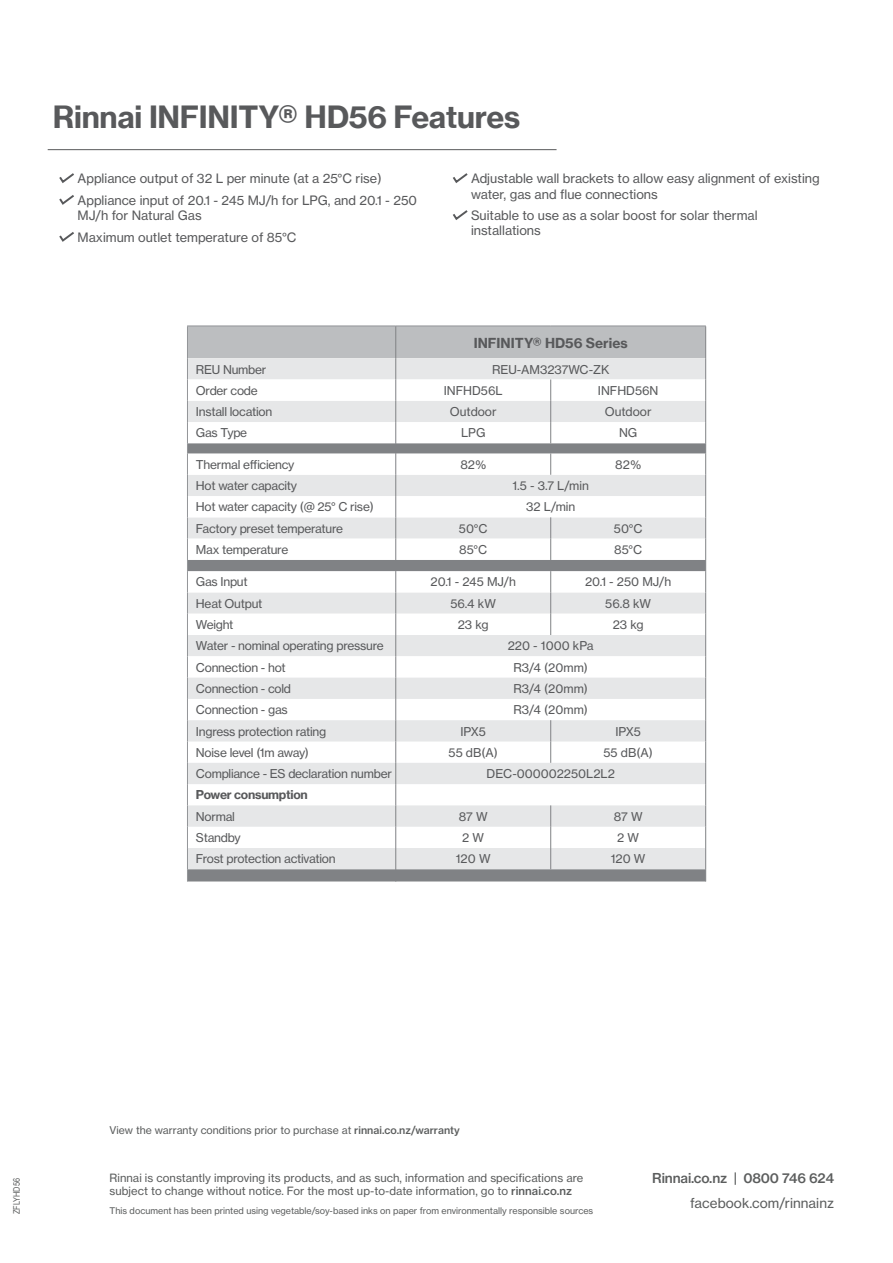
<style>
.page{position:relative;width:893px;height:1263px;background:#fff}
.page>*{position:absolute;margin:0;border:0;box-sizing:border-box;transform-origin:0 0}
.t1{font:30px "N Haas Grotesk TX Pro 75 Bd";letter-spacing:-.01em;color:#58595b}
.t2{font:13.5px "N Haas Grotesk TX Pro 65 Md";letter-spacing:-.01em;color:#5b5d5d}
.t3{font:13.5px "N Haas Grotesk TX Pro 55 Rg";letter-spacing:.005em;color:#5b5d5d}
.t4{font:13.5px "N Haas Grotesk TX Pro 75 Bd";color:#58595b}
.t5{font:12.75px/21.8px "N Haas Grotesk TX Pro 55 Rg";color:#58595b}
.t6{font:12px "N Haas Grotesk TX Pro 55 Rg";letter-spacing:-.02em;color:#58595b}
.t7{font:12px "N Haas Grotesk TX Pro 55 Rg";color:#58595b}
.t8{font:12px "N Haas Grotesk TX Pro 75 Bd";letter-spacing:-.02em;color:#58595b}
.t9{font:11.25px/13.5px "N Haas Grotesk TX Pro 55 Rg";letter-spacing:.005em;color:#5b5d5d}
.t10{font:10.5px "N Haas Grotesk TX Pro 55 Rg";letter-spacing:.005em;color:#5b5d5d}
.t11{font:9px "N Haas Grotesk TX Pro 55 Rg";color:#5b5d5d}
.t12{font:9px "Arial Narrow";color:#5b5d5d}
.s1{font-family:"N Haas Grotesk TX Pro 65 Md"}
</style>
<div class="page">
<svg style="left:59px;top:173px;width:15px;height:10px"></svg>
<svg style="left:59px;top:195px;width:15px;height:10px"></svg>
<svg style="left:59px;top:232px;width:15px;height:10px"></svg>
<svg style="left:453px;top:173px;width:15px;height:10px"></svg>
<svg style="left:453px;top:210px;width:15px;height:10px"></svg>
<hr style="left:48px;top:149px;width:509px;height:1px;background:#58595b">
<svg style="left:187px;top:326px;width:519px;height:555px"></svg>
<h1 class="t1" style="left:53px;top:98px;width:469px">Rinnai INFINITY® HD56 Features</h1>
<p class="t5" style="left:78px;top:168px;width:341px">Appliance output of 32 L per minute (at a 25°C rise)<br>Appliance input of 20.1 - 245 MJ/h for LPG, and 20.1 - 250</p>
<p class="t5" style="left:78px;top:205px;width:221px">MJ/h for Natural Gas<br>Maximum outlet temperature of 85°C</p>
<p class="t5" style="left:471px;top:171px;width:350px;line-height:15.3px">Adjustable wall brackets to allow easy alignment of existing water, gas and flue connections</p>
<p class="t5" style="left:471px;top:208px;width:288px;line-height:15.3px">Suitable to use as a solar boost for solar thermal installations</p>
<p class="t4" style="left:474px;top:334px;width:155px">INFINITY® HD56 Series</p>
<p class="t6" style="left:196px;top:362px;width:72px">REU Number</p>
<p class="t7" style="left:492px;top:362px;width:119px">REU-AM3237WC-ZK</p>
<p class="t6" style="left:196px;top:383px;width:63px">Order code</p>
<p class="t7" style="left:444px;top:383px;width:60px">INFHD56L</p>
<p class="t7" style="left:598px;top:383px;width:62px">INFHD56N</p>
<p class="t6" style="left:196px;top:404px;width:78px">Install location</p>
<p class="t7" style="left:450px;top:404px;width:48px">Outdoor</p>
<p class="t7" style="left:605px;top:404px;width:48px">Outdoor</p>
<p class="t6" style="left:196px;top:426px;width:53px">Gas Type</p>
<p class="t6" style="left:461px;top:426px;width:26px">LPG</p>
<p class="t6" style="left:619px;top:426px;width:20px">NG</p>
<p class="t6" style="left:196px;top:457px;width:100px">Thermal efficiency</p>
<p class="t6" style="left:460px;top:457px;width:27px">82%</p>
<p class="t6" style="left:615px;top:457px;width:27px">82%</p>
<p class="t6" style="left:196px;top:478px;width:103px">Hot water capacity</p>
<p class="t6" style="left:512px;top:478px;width:78px">1.5 - 3.7 L/min</p>
<p class="t6" style="left:196px;top:500px;width:179px">Hot water capacity (@ 25° C rise)</p>
<p class="t6" style="left:526px;top:500px;width:51px">32 L/min</p>
<p class="t6" style="left:196px;top:521px;width:149px">Factory preset temperature</p>
<p class="t6" style="left:459px;top:521px;width:30px">50°C</p>
<p class="t6" style="left:614px;top:521px;width:30px">50°C</p>
<p class="t6" style="left:196px;top:542px;width:94px">Max temperature</p>
<p class="t6" style="left:459px;top:542px;width:29px">85°C</p>
<p class="t6" style="left:614px;top:542px;width:29px">85°C</p>
<p class="t6" style="left:196px;top:575px;width:53px">Gas Input</p>
<p class="t6" style="left:430px;top:575px;width:87px">20.1 - 245 MJ/h</p>
<p class="t6" style="left:585px;top:575px;width:88px">20.1 - 250 MJ/h</p>
<p class="t6" style="left:196px;top:596px;width:68px">Heat Output</p>
<p class="t6" style="left:450px;top:596px;width:47px">56.4 kW</p>
<p class="t6" style="left:605px;top:596px;width:47px">56.8 kW</p>
<p class="t6" style="left:196px;top:617px;width:39px">Weight</p>
<p class="t6" style="left:458px;top:617px;width:33px">23 kg</p>
<p class="t6" style="left:613px;top:617px;width:33px">23 kg</p>
<p class="t6" style="left:196px;top:639px;width:189px">Water - nominal operating pressure</p>
<p class="t7" style="left:508px;top:639px;width:87px">220 - 1000 kPa</p>
<p class="t6" style="left:196px;top:660px;width:91px">Connection - hot</p>
<p class="t6" style="left:513px;top:660px;width:76px">R3/4 (20mm)</p>
<p class="t6" style="left:196px;top:681px;width:97px">Connection - cold</p>
<p class="t6" style="left:513px;top:681px;width:76px">R3/4 (20mm)</p>
<p class="t6" style="left:196px;top:702px;width:93px">Connection - gas</p>
<p class="t6" style="left:513px;top:702px;width:76px">R3/4 (20mm)</p>
<p class="t6" style="left:196px;top:724px;width:132px">Ingress protection rating</p>
<p class="t6" style="left:460px;top:724px;width:27px">IPX5</p>
<p class="t6" style="left:615px;top:724px;width:27px">IPX5</p>
<p class="t6" style="left:196px;top:745px;width:115px">Noise level (1m away)</p>
<p class="t6" style="left:449px;top:745px;width:51px">55 dB(A)</p>
<p class="t6" style="left:604px;top:745px;width:51px">55 dB(A)</p>
<p class="t6" style="left:196px;top:766px;width:197px">Compliance - ES declaration number</p>
<p class="t7" style="left:487px;top:766px;width:130px">DEC-000002250L2L2</p>
<p class="t8" style="left:196px;top:787px;width:113px">Power consumption</p>
<p class="t6" style="left:196px;top:809px;width:41px">Normal</p>
<p class="t6" style="left:459px;top:809px;width:30px">87 W</p>
<p class="t6" style="left:614px;top:809px;width:30px">87 W</p>
<p class="t6" style="left:196px;top:830px;width:46px">Standby</p>
<p class="t6" style="left:462px;top:830px;width:23px">2 W</p>
<p class="t6" style="left:617px;top:830px;width:23px">2 W</p>
<p class="t6" style="left:196px;top:852px;width:141px">Frost protection activation</p>
<p class="t6" style="left:456px;top:852px;width:36px">120 W</p>
<p class="t6" style="left:611px;top:852px;width:36px">120 W</p>
<p class="t12" style="left:10px;top:1214px;width:38px;rotate:-90deg">ZFLYHD56</p>
<p class="t10" style="left:110px;top:1123px;width:352px">View the warranty conditions prior to purchase at <span class="s1">rinnai.co.nz/warranty</span></p>
<p class="t9" style="left:110px;top:1171px;width:475px">Rinnai is constantly improving its products, and as such, information and specifications are subject to change without notice. For the most up-to-date information, go to <span class="s1">rinnai.co.nz</span></p>
<p class="t11" style="left:110px;top:1205px;width:485px">This document has been printed using vegetable/soy-based inks on paper from environmentally responsible sources</p>
<p class="t2" style="left:652px;top:1170px;width:183px">Rinnai.co.nz | 0800 746 624</p>
<p class="t3" style="left:690px;top:1194px;width:145px">facebook.com/rinnainz</p>
</div>
